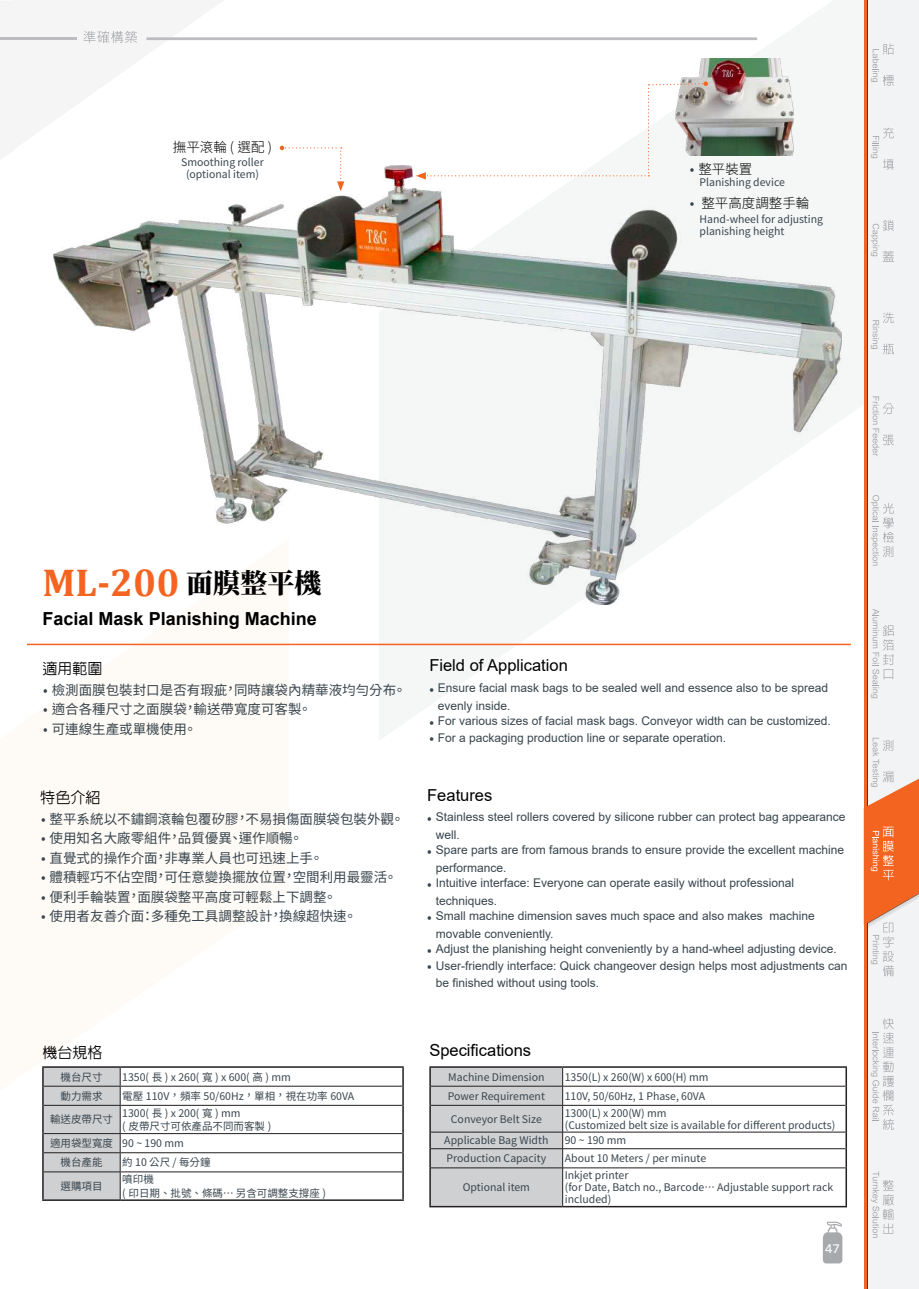
<style>
.page{position:relative;width:919px;height:1289px;background:#fff}
.page>*{position:absolute;margin:0;border:0;box-sizing:border-box;transform-origin:0 0}
.t1{font:700 39px "Cambria";color:#f36421}
.t2{font:700 18px "Arial";color:#000}
.t3{font:16.5px "Arial";color:#000}
.t4{font:500 15px "New Gothic";color:#000}
.t5{font:13.5px "Noto Sans Hant";color:#38454d}
.t6{font:300 13.5px "Noto Sans Hant";color:#000}
.t7{font:13.5px "Consolas";color:#fff}
.t8{font:12px/17.2px "Arial";color:#38454d}
.t9{font:10.5px/12px "Noto Sans Hant";color:#38454d}
.s1{font-weight:400;color:#38454d}
.s2{font-family:"Source Han Serif TC";font-weight:800;font-size:27px;color:#000}
.s3{font-family:"Noto Sans Hant";font-size:13.5px}
</style>
<div class="page">
<div style="left:865px;top:0;width:53px;height:1288px;background:#f2f3f4"></div>
<hr style="left:864px;top:0;width:3px;height:1288px;background:#f36421">
<hr style="left:867px;top:0;width:1px;height:1288px;background:#732a00">
<hr style="left:27px;top:643px;width:823px;height:2px;background:#f36421">
<svg style="left:870px;top:312px;width:23px;height:42px"></svg>
<svg style="left:870px;top:220px;width:23px;height:42px"></svg>
<svg style="left:870px;top:44px;width:23px;height:42px"></svg>
<svg style="left:870px;top:128px;width:23px;height:42px"></svg>
<svg style="left:872px;top:396px;width:21px;height:60px"></svg>
<svg style="left:870px;top:609px;width:23px;height:89px"></svg>
<svg style="left:863px;top:737px;width:55px;height:239px"></svg>
<svg style="left:871px;top:495px;width:22px;height:70px"></svg>
<svg style="left:871px;top:1171px;width:22px;height:66px"></svg>
<svg style="left:870px;top:1018px;width:23px;height:111px"></svg>
<svg style="left:822px;top:1221px;width:20px;height:42px"></svg>
<img style="left:526px;top:275px;width:315px;height:329px">
<img style="left:757px;top:58px;width:36px;height:98px">
<hr style="left:120px;top:1085px;width:282px;height:1px;background:#231f20">
<hr style="left:120px;top:1104px;width:282px;height:1px;background:#231f20">
<hr style="left:120px;top:1133px;width:282px;height:1px;background:#231f20">
<hr style="left:120px;top:1152px;width:282px;height:1px;background:#231f20">
<hr style="left:120px;top:1171px;width:282px;height:1px;background:#231f20">
<hr style="left:42px;top:1066px;width:78px;height:1px;background:#231f20">
<hr style="left:120px;top:1066px;width:284px;height:1px;background:#231f20">
<svg style="left:402px;top:1067px;width:2px;height:38px"></svg>
<hr style="left:402px;top:1105px;width:2px;height:28px;background:#231f20">
<svg style="left:42px;top:1067px;width:79px;height:132px"></svg>
<svg style="left:402px;top:1133px;width:2px;height:38px"></svg>
<hr style="left:42px;top:1171px;width:2px;height:28px;background:#231f20">
<hr style="left:402px;top:1171px;width:2px;height:28px;background:#231f20">
<hr style="left:42px;top:1199px;width:78px;height:1px;background:#231f20">
<hr style="left:120px;top:1199px;width:284px;height:1px;background:#231f20">
<hr style="left:429px;top:1066px;width:133px;height:1px;background:#231f20">
<hr style="left:562px;top:1066px;width:284px;height:1px;background:#231f20">
<svg style="left:845px;top:1067px;width:1px;height:100px"></svg>
<hr style="left:845px;top:1167px;width:1px;height:38px;background:#231f20">
<hr style="left:429px;top:1205px;width:133px;height:2px;background:#231f20">
<hr style="left:562px;top:1205px;width:284px;height:2px;background:#231f20">
<hr style="left:562px;top:1085px;width:283px;height:1px;background:#231f20">
<hr style="left:562px;top:1105px;width:283px;height:1px;background:#231f20">
<hr style="left:562px;top:1131px;width:283px;height:1px;background:#231f20">
<hr style="left:562px;top:1148px;width:283px;height:1px;background:#231f20">
<svg style="left:429px;top:1067px;width:134px;height:139px"></svg>
<hr style="left:431px;top:1167px;width:131px;height:1px;background:#231f20">
<hr style="left:562px;top:1167px;width:283px;height:1px;background:#231f20">
<hr style="left:562px;top:1167px;width:1px;height:38px;background:#231f20">
<svg style="left:0;top:30px;width:757px;height:514px"></svg>
<p class="t6" style="left:173px;top:139px;width:101px">撫平滾輪 ( 選配 )</p>
<p class="t9" style="left:181px;top:157px;width:84px;text-align:center">Smoothing roller (optional item)</p>
<p class="t6" style="left:689px;top:161px;width:64px"><span class="s1">•</span> 整平裝置</p>
<p class="t9" style="left:699px;top:177px;width:87px">Planishing device</p>
<p class="t6" style="left:689px;top:195px;width:121px"><span class="s1">•</span> 整平高度調整手輪</p>
<p class="t9" style="left:699px;top:213px;width:125px">Hand-wheel for adjusting planishing height</p>
<h1 class="t1" style="left:43px;top:555px;width:280px">ML-200 <span class="s2">面膜整平機</span></h1>
<h2 class="t2" style="left:43px;top:606px;width:276px">Facial Mask Planishing Machine</h2>
<p class="t4" style="left:42px;top:661px;width:61px">適用範圍</p>
<p class="t5" style="left:43px;top:682px;width:364px">• 檢測面膜包裝封口是否有瑕疵，同時讓袋內精華液均勻分布。</p>
<p class="t5" style="left:43px;top:701px;width:270px">• 適合各種尺寸之面膜袋，輸送帶寬度可客製。</p>
<p class="t5" style="left:43px;top:721px;width:155px">• 可連線生產或單機使用。</p>
<p class="t4" style="left:40px;top:790px;width:62px">特色介紹</p>
<p class="t5" style="left:41px;top:811px;width:364px">• 整平系統以不鏽鋼滾輪包覆矽膠，不易損傷面膜袋包裝外觀。</p>
<p class="t5" style="left:41px;top:830px;width:263px">• 使用知名大廠零組件，品質優異、運作順暢。</p>
<p class="t5" style="left:41px;top:850px;width:283px">• 直覺式的操作介面，非專業人員也可迅速上手。</p>
<p class="t5" style="left:41px;top:869px;width:358px">• 體積輕巧不佔空間，可任意變換擺放位置，空間利用最靈活。</p>
<p class="t5" style="left:41px;top:889px;width:297px">• 便利手輪裝置，面膜袋整平高度可輕鬆上下調整。</p>
<p class="t5" style="left:41px;top:908px;width:317px">• 使用者友善介面：多種免工具調整設計，換線超快速。</p>
<p class="t4" style="left:42px;top:1045px;width:61px">機台規格</p>
<p class="t9" style="left:61px;top:1070px;width:43px">機台尺寸</p>
<p class="t9" style="left:122px;top:1070px;width:170px">1350( 長 ) x 260( 寬 ) x 600( 高 ) mm</p>
<p class="t9" style="left:61px;top:1090px;width:43px">動力需求</p>
<p class="t9" style="left:122px;top:1090px;width:233px">電壓 110V，頻率 50/60Hz，單相，視在功率 60VA</p>
<p class="t9" style="left:50px;top:1113px;width:64px">輸送皮帶尺寸</p>
<p class="t9" style="left:122px;top:1106px;width:150px;line-height:13.5px">1300( 長 ) x 200( 寬 ) mm<br>( 皮帶尺寸可依產品不同而客製 )</p>
<p class="t9" style="left:61px;top:1133px;width:125px;line-height:19.2px;text-indent:-10px">適用袋型寬度 90 ~ 190 mm機台產能</p>
<p class="t9" style="left:122px;top:1156px;width:90px">約 10 公尺 / 每分鐘</p>
<p class="t9" style="left:61px;top:1180px;width:43px">選購項目</p>
<p class="t9" style="left:122px;top:1172px;width:205px;line-height:13.5px">噴印機<br>( 印日期、批號、條碼… 另含可調整支撐座 )</p>
<h3 class="t3" style="left:429px;top:654px;width:140px">Field of Application</h3>
<p class="t8" style="left:438px;top:679px;width:392px;text-indent:-9px"><span class="s3">•</span> Ensure facial mask bags to be sealed well and essence also to be spread evenly inside.</p>
<p class="t8" style="left:429px;top:712px;width:403px"><span class="s3">•</span> For various sizes of facial mask bags. Conveyor width can be customized.</p>
<p class="t8" style="left:429px;top:729px;width:298px"><span class="s3">•</span> For a packaging production line or separate operation.</p>
<h3 class="t3" style="left:427px;top:784px;width:67px">Features</h3>
<p class="t8" style="left:435px;top:808px;width:411px;text-indent:-9px"><span class="s3">•</span> Stainless steel rollers covered by silicone rubber can protect bag appearance well.</p>
<p class="t8" style="left:435px;top:841px;width:410px;text-indent:-9px"><span class="s3">•</span> Spare parts are from famous brands to ensure provide the excellent machine performance.</p>
<p class="t8" style="left:435px;top:874px;width:360px;text-indent:-9px"><span class="s3">•</span> Intuitive interface: Everyone can operate easily without professional techniques.</p>
<p class="t8" style="left:435px;top:907px;width:380px;text-indent:-9px"><span class="s3">•</span> Small machine dimension saves much space and also makes machine movable conveniently.</p>
<p class="t8" style="left:427px;top:940px;width:411px"><span class="s3">•</span> Adjust the planishing height conveniently by a hand-wheel adjusting device.</p>
<p class="t8" style="left:435px;top:956px;width:413px;text-indent:-9px"><span class="s3">•</span> User-friendly interface: Quick changeover design helps most adjustments can be finished without using tools.</p>
<h3 class="t3" style="left:429px;top:1039px;width:103px">Specifications</h3>
<p class="t9" style="left:448px;top:1070px;width:98px">Machine Dimension</p>
<p class="t9" style="left:564px;top:1070px;width:145px">1350(L) x 260(W) x 600(H) mm</p>
<p class="t9" style="left:448px;top:1090px;width:99px">Power Requirement</p>
<p class="t9" style="left:564px;top:1090px;width:142px">110V, 50/60Hz, 1 Phase, 60VA</p>
<p class="t9" style="left:451px;top:1113px;width:92px">Conveyor Belt Size</p>
<p class="t9" style="left:564px;top:1107px;width:272px">1300(L) x 200(W) mm<br>(Customized belt size is available for different products)</p>
<p class="t9" style="left:444px;top:1134px;width:106px">Applicable Bag Width</p>
<p class="t9" style="left:564px;top:1134px;width:63px">90 ~ 190 mm</p>
<p class="t9" style="left:446px;top:1152px;width:101px">Production Capacity</p>
<p class="t9" style="left:564px;top:1152px;width:143px">About 10 Meters / per minute</p>
<p class="t9" style="left:462px;top:1181px;width:69px">Optional item</p>
<p class="t9" style="left:564px;top:1169px;width:270px">Inkjet printer<br>(for Date, Batch no., Barcode… Adjustable support rack included)</p>
<p class="t7" style="left:825px;top:1238px;width:16px">47</p>
</div>
